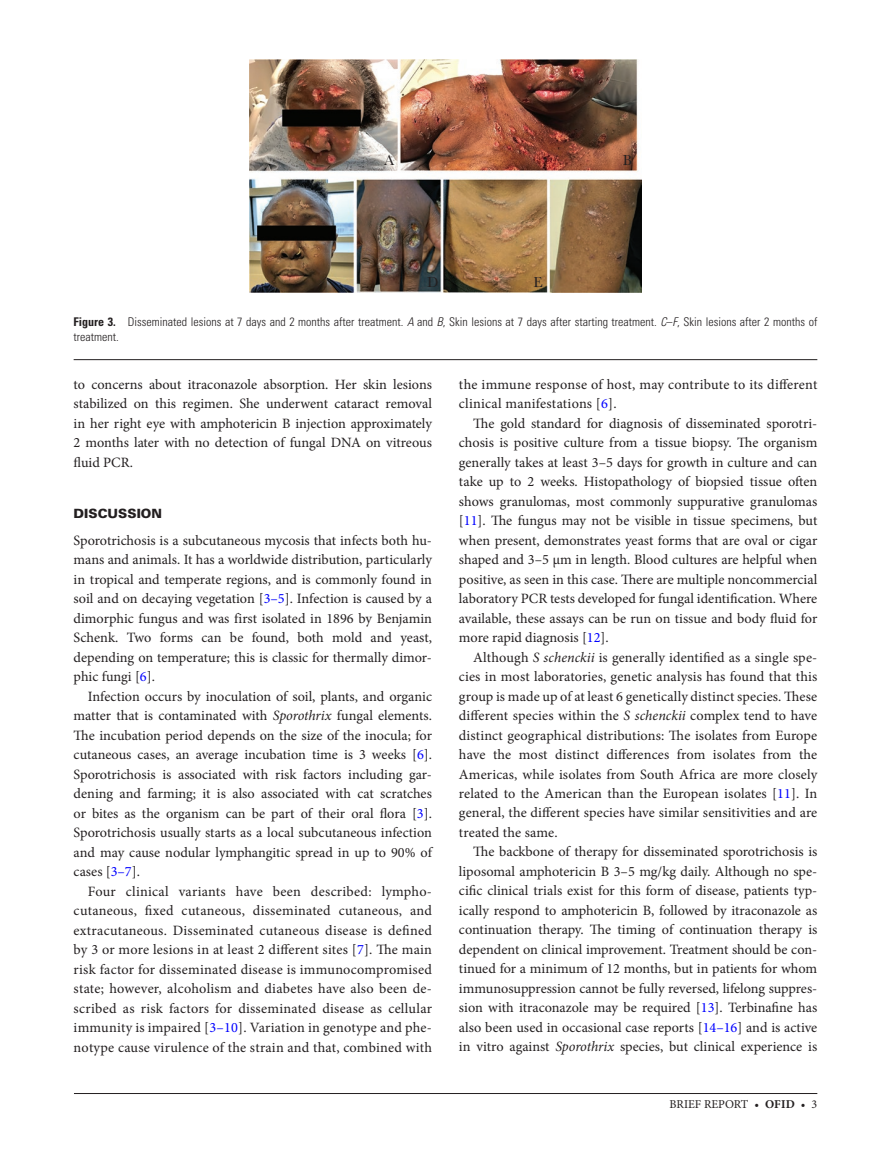
<style>
.page{position:relative;width:891px;height:1174px;background:#fff}
.page>*{position:absolute;margin:0;border:0;box-sizing:border-box;transform-origin:0 0}
.t1{font:15px "Baskerville MT Std";color:#231f20}
.t2{font:14.25px/19.5px "Minion Pro";letter-spacing:.005em;color:#231f20;text-align:justify}
.t3{font:900 12.75px "Univers LT Std";color:#231f20}
.t4{font:300 condensed 12px/15px "Univers LT Std";color:#231f20}
.t5{font:12px "Minion Pro";color:#231f20}
.s1{font-weight:700}
.s2{font-style:italic}
.s3{color:#00f}
</style>
<div class="page">
<hr style="left:74px;top:1093px;width:743px;height:1px;background:#231f20">
<hr style="left:74px;top:359px;width:743px;height:1px;background:#231f20">
<img style="left:250px;top:59px;width:391px;height:234px">
<p class="t1" style="left:384px;top:152px;width:12px">A</p>
<p class="t1" style="left:427px;top:273px;width:13px">D</p>
<p class="t1" style="left:533px;top:273px;width:11px">E</p>
<p class="t1" style="left:623px;top:152px;width:11px">B</p>
<p class="t4" style="left:74px;top:315px;width:745px"><span class="s1">Figure 3.</span> Disseminated lesions at 7 days and 2 months after treatment. <span class="s2">A</span> and <span class="s2">B</span>, Skin lesions at 7 days after starting treatment. <span class="s2">C</span>–<span class="s2">F</span>, Skin lesions after 2 months of treatment.</p>
<p class="t2" style="left:74px;top:375px;width:360px">to concerns about itraconazole absorption. Her skin lesions stabilized on this regimen. She underwent cataract removal in her right eye with amphotericin B injection approximately 2 months later with no detection of fungal DNA on vitreous fluid PCR.</p>
<p class="t3" style="left:74px;top:505px;width:90px">DISCUSSION</p>
<p class="t2" style="left:74px;top:531px;width:360px">Sporotrichosis is a subcutaneous mycosis that infects both hu&shy;mans and animals. It has a worldwide distribution, particularly in tropical and temperate regions, and is commonly found in soil and on decaying vegetation [<span class="s3">3–5</span>]. Infection is caused by a dimorphic fungus and was first isolated in 1896 by Benjamin Schenk. Two forms can be found, both mold and yeast, depending on temperature; this is classic for thermally dimor&shy;phic fungi [<span class="s3">6</span>].</p>
<p class="t2" style="left:74px;top:686px;width:360px;text-indent:14px">Infection occurs by inoculation of soil, plants, and organic matter that is contaminated with <span class="s2">Sporothrix</span> fungal elements.<br>The incubation period depends on the size of the inocula; for cutaneous cases, an average incubation time is 3 weeks [<span class="s3">6</span>].<br>Sporotrichosis is associated with risk factors including gar&shy;dening and farming; it is also associated with cat scratches or bites as the organism can be part of their oral flora [<span class="s3">3</span>].<br>Sporotrichosis usually starts as a local subcutaneous infection and may cause nodular lymphangitic spread in up to 90% of cases [<span class="s3">3–7</span>].</p>
<p class="t2" style="left:74px;top:881px;width:360px;text-indent:14px">Four clinical variants have been described: lympho&shy;cutaneous, fixed cutaneous, disseminated cutaneous, and extracutaneous. Disseminated cutaneous disease is defined by 3 or more lesions in at least 2 different sites [<span class="s3">7</span>]. The main risk factor for disseminated disease is immunocompromised state; however, alcoholism and diabetes have also been de&shy;scribed as risk factors for disseminated disease as cellular immunity is impaired [<span class="s3">3–10</span>]. Variation in genotype and phe&shy;notype cause virulence of the strain and that, combined with</p>
<p class="t2" style="left:459px;top:374px;width:360px">the immune response of host, may contribute to its different clinical manifestations [<span class="s3">6</span>].</p>
<p class="t2" style="left:459px;top:413px;width:360px;text-indent:14px">The gold standard for diagnosis of disseminated sporotri&shy;chosis is positive culture from a tissue biopsy. The organism generally takes at least 3–5 days for growth in culture and can take up to 2 weeks. Histopathology of biopsied tissue often shows granulomas, most commonly suppurative granulomas [<span class="s3">11</span>]. The fungus may not be visible in tissue specimens, but when present, demonstrates yeast forms that are oval or cigar shaped and 3–5 μm in length. Blood cultures are helpful when positive, as seen in this case. There are multiple noncommercial laboratory PCR tests developed for fungal identification. Where available, these assays can be run on tissue and body fluid for more rapid diagnosis [<span class="s3">12</span>].</p>
<p class="t2" style="left:459px;top:647px;width:360px;text-indent:14px">Although <span class="s2">S schenckii</span> is generally identified as a single spe&shy;cies in most laboratories, genetic analysis has found that this group is made up of at least 6 genetically distinct species. These different species within the <span class="s2">S schenckii</span> complex tend to have distinct geographical distributions: The isolates from Europe have the most distinct differences from isolates from the Americas, while isolates from South Africa are more closely related to the American than the European isolates [<span class="s3">11</span>]. In general, the different species have similar sensitivities and are treated the same.</p>
<p class="t2" style="left:459px;top:842px;width:360px;text-indent:14px">The backbone of therapy for disseminated sporotrichosis is liposomal amphotericin B 3–5 mg/kg daily. Although no spe&shy;cific clinical trials exist for this form of disease, patients typ&shy;ically respond to amphotericin B, followed by itraconazole as continuation therapy. The timing of continuation therapy is dependent on clinical improvement. Treatment should be con&shy;tinued for a minimum of 12 months, but in patients for whom immunosuppression cannot be fully reversed, lifelong suppres&shy;sion with itraconazole may be required [<span class="s3">13</span>]. Terbinafine has also been used in occasional case reports [<span class="s3">14–16</span>] and is active in vitro against <span class="s2">Sporothrix</span> species, but clinical experience is</p>
<p class="t5" style="left:670px;top:1096px;width:149px">BRIEF REPORT • <span class="s1">ofid</span> • 3</p>
</div>
